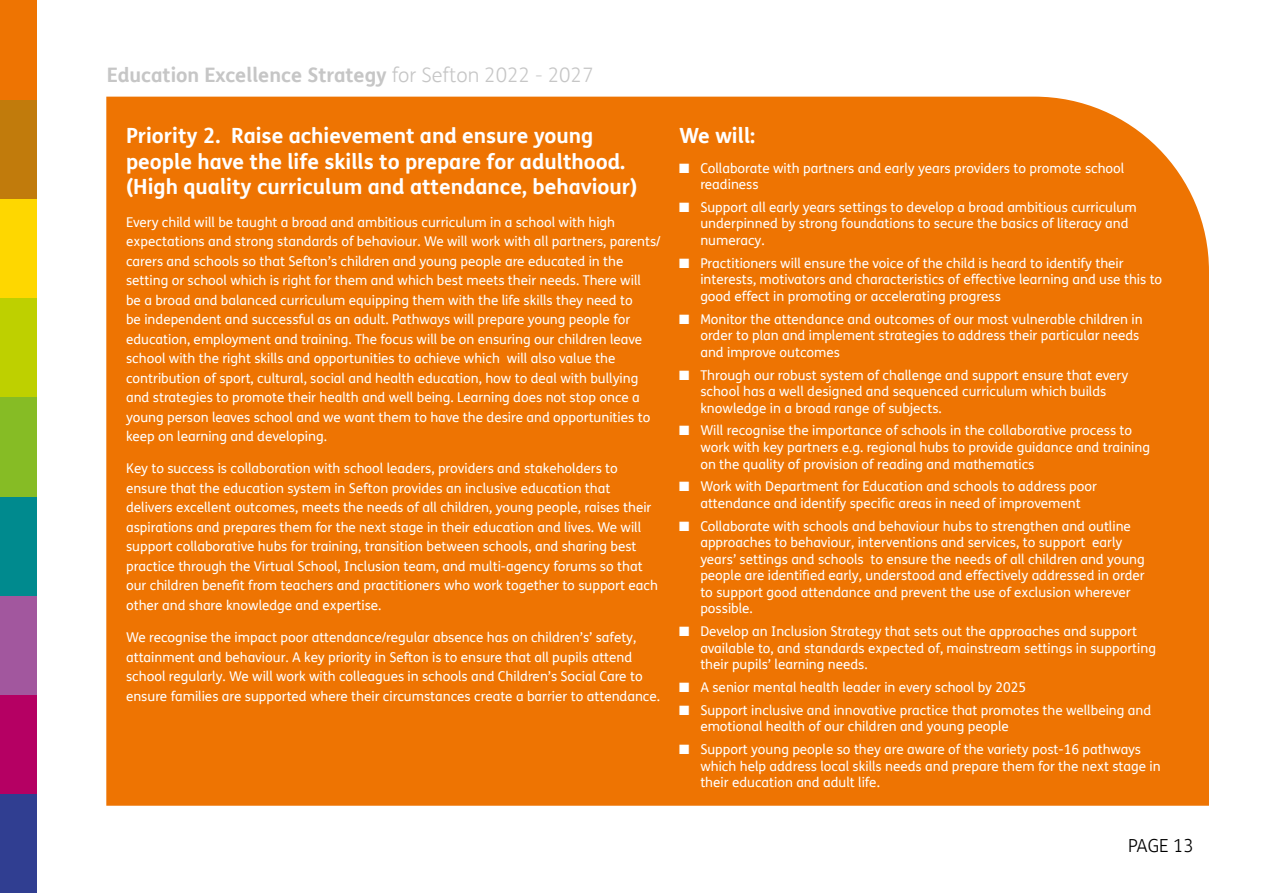
<style>
.page{position:relative;width:1263px;height:893px;background:#fff}
.page>*{position:absolute;margin:0;border:0;box-sizing:border-box;transform-origin:0 0}
.Sub_smaller{font:700 21px/25.5px "FS Me";color:#fff}
.t1{font:700 19.95px "FS Me";color:#c6c6c6}
.t2{font:300 18px "FS Me";letter-spacing:-.005em;color:#000}
.Body{font:13.5px/16.5px "FS Me";color:#fff}
.s1{font-weight:300}
</style>
<div class="page">
<div style="left:0;top:794px;width:36px;height:99px;background:#303e91"></div>
<div style="left:0;top:298px;width:36px;height:99px;background:#bed000"></div>
<div style="left:0;top:695px;width:36px;height:99px;background:#b50063"></div>
<div style="left:0;top:595px;width:36px;height:100px;background:#a2579e"></div>
<div style="left:0;top:496px;width:36px;height:99px;background:#008a8e"></div>
<div style="left:0;top:397px;width:36px;height:99px;background:#86bc25"></div>
<div style="left:0;top:198px;width:36px;height:100px;background:#fed700"></div>
<div style="left:0;top:99px;width:36px;height:99px;background:#c17b0c"></div>
<div style="left:0;top:0;width:36px;height:99px;background:#ee7402"></div>
<div style="left:106px;top:97px;width:1103px;height:709px;background:#ee7402"></div>
<h2 class="t1" style="left:107px;top:60px;width:488px">Education Excellence Strategy <span class="s1">for Sefton 2022 - 2027</span></h2>
<p class="Sub_smaller" style="left:126px;top:122px;width:513px">Priority 2. Raise achievement and ensure young people have the life skills to prepare for adulthood. (High quality curriculum and attendance, behaviour)</p>
<p class="Body" style="left:126px;top:212px;width:536px;line-height:19.5px">Every child will be taught a broad and ambitious curriculum in a school with high expectations and strong standards of behaviour. We will work with all partners, parents/ carers and schools so that Sefton’s children and young people are educated in the setting or school which is right for them and which best meets their needs. There will<br>be a broad and balanced curriculum equipping them with the life skills they need to<br>be independent and successful as an adult. Pathways will prepare young people for education, employment and training. The focus will be on ensuring our children leave school with the right skills and opportunities to achieve which will also value the contribution of sport, cultural, social and health education, how to deal with bullying and strategies to promote their health and well being. Learning does not stop once a young person leaves school and we want them to have the desire and opportunities to keep on learning and developing.</p>
<p class="Body" style="left:126px;top:459px;width:533px;line-height:19.5px">Key to success is collaboration with school leaders, providers and stakeholders to ensure that the education system in Sefton provides an inclusive education that delivers excellent outcomes, meets the needs of all children, young people, raises their aspirations and prepares them for the next stage in their education and lives. We will support collaborative hubs for training, transition between schools, and sharing best practice through the Virtual School, Inclusion team, and multi-agency forums so that our children benefit from teachers and practitioners who work together to support each other and share knowledge and expertise.</p>
<p class="Body" style="left:126px;top:627px;width:535px;line-height:19.5px">We recognise the impact poor attendance/regular absence has on children’s’ safety, attainment and behaviour. A key priority in Sefton is to ensure that all pupils attend school regularly. We will work with colleagues in schools and Children’s Social Care to ensure families are supported where their circumstances create a barrier to attendance.</p>
<p class="Sub_smaller" style="left:679px;top:122px;width:78px">We will:</p>
<p class="Body" style="left:700px;top:159px;width:426px;text-indent:-21px">■ Collaborate with partners and early years providers to promote school readiness</p>
<p class="Body" style="left:700px;top:199px;width:438px;text-indent:-21px">■ Support all early years settings to develop a broad ambitious curriculum underpinned by strong foundations to secure the basics of literacy and numeracy.</p>
<p class="Body" style="left:700px;top:255px;width:463px;text-indent:-21px">■ Practitioners will ensure the voice of the child is heard to identify their interests, motivators and characteristics of effective learning and use this to good effect in promoting or accelerating progress</p>
<p class="Body" style="left:700px;top:310px;width:444px;text-indent:-21px">■ Monitor the attendance and outcomes of our most vulnerable children in order to plan and implement strategies to address their particular needs and improve outcomes</p>
<p class="Body" style="left:700px;top:366px;width:429px;text-indent:-21px">■ Through our robust system of challenge and support ensure that every school has a well designed and sequenced curriculum which builds knowledge in a broad range of subjects.</p>
<p class="Body" style="left:700px;top:422px;width:451px;text-indent:-21px">■ Will recognise the importance of schools in the collaborative process to work with key partners e.g. regional hubs to provide guidance and training on the quality of provision of reading and mathematics</p>
<p class="Body" style="left:679px;top:478px;width:419px;text-align:center">■ Work with Department for Education and schools to address poor attendance and identify specific areas in need of improvement</p>
<p class="Body" style="left:700px;top:517px;width:446px;text-indent:-21px">■ Collaborate with schools and behaviour hubs to strengthen and outline approaches to behaviour, interventions and services, to support early years’ settings and schools to ensure the needs of all children and young people are identified early, understood and effectively addressed in order to support good attendance and prevent the use of exclusion wherever possible.</p>
<p class="Body" style="left:700px;top:623px;width:457px;text-indent:-21px">■ Develop an Inclusion Strategy that sets out the approaches and support available to, and standards expected of, mainstream settings in supporting their pupils’ learning needs.</p>
<p class="Body" style="left:679px;top:679px;width:349px">■ A senior mental health leader in every school by 2025</p>
<p class="Body" style="left:700px;top:702px;width:452px;text-indent:-21px">■ Support inclusive and innovative practice that promotes the wellbeing and emotional health of our children and young people</p>
<p class="Body" style="left:700px;top:741px;width:462px;text-indent:-21px">■ Support young people so they are aware of the variety post-16 pathways which help address local skills needs and prepare them for the next stage in their education and adult life.</p>
<h3 class="t2" style="left:1128px;top:834px;width:67px">PAGE 13</h3>
</div>
